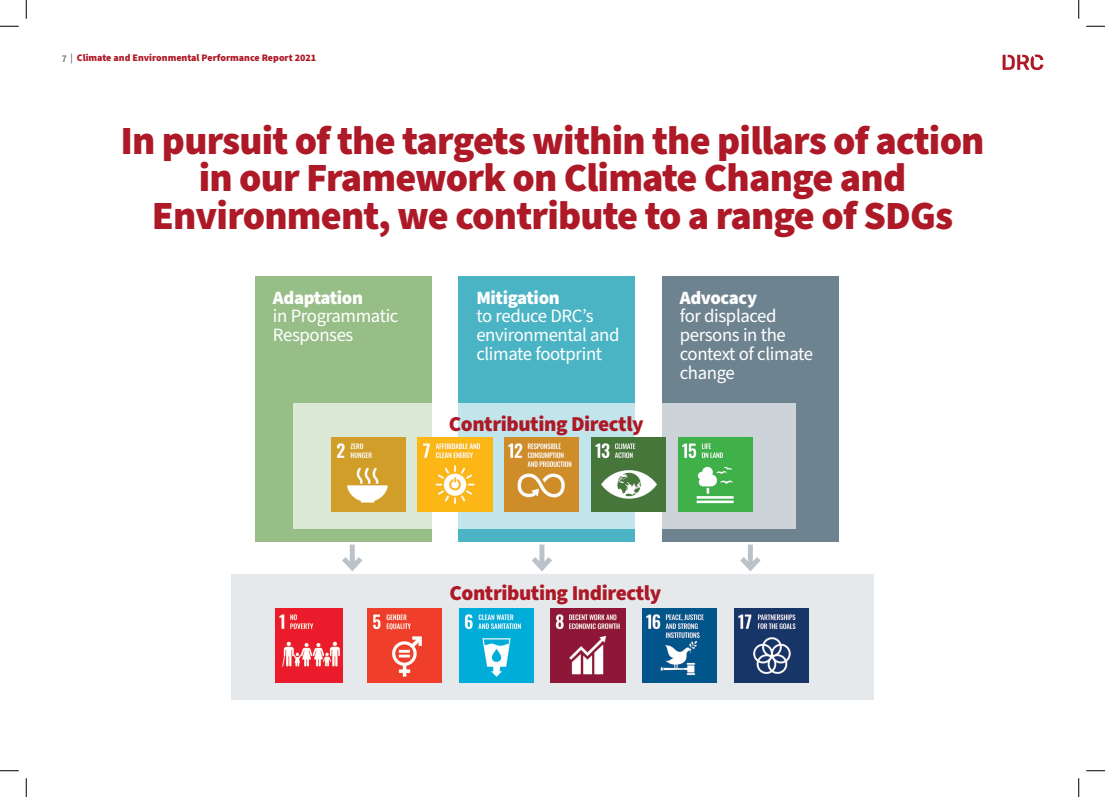
<style>
.page{position:relative;width:1105px;height:797px;background:#fff}
.page>*{position:absolute;margin:0;border:0;box-sizing:border-box;transform-origin:0 0}
.Body_copy{font:900 40px/37.5px "Source Sans Pro";letter-spacing:-.02em;color:#ad1926;text-align:center}
.Body_copy-2{font:900 21.25px "Source Sans Pro";letter-spacing:-.02em;color:#ad1926}
.Box_numbers{font:18.75px/18.8px "Source Sans Pro";letter-spacing:-.02em;color:#fff}
.Box_numbers-2{font:900 18.75px "Source Sans Pro";letter-spacing:-.02em;color:#fff}
.t1{font:900 10px "Source Sans Pro";color:#ad1926}
.s1{font-weight:400;color:#3e3e3f}
.s2{font-weight:900}
</style>
<div class="page">
<svg style="left:1002px;top:54px;width:41px;height:16px"></svg>
<div style="left:255px;top:276px;width:177px;height:266px;background:#98be88"></div>
<div style="left:459px;top:276px;width:176px;height:266px;background:#4ab4c5"></div>
<div style="left:662px;top:276px;width:177px;height:266px;background:#6e8390"></div>
<svg style="left:293px;top:403px;width:502px;height:126px;background:#d0e1dc"></svg>
<div style="left:231px;top:574px;width:643px;height:125px;background:#e6e9eb"></div>
<div style="left:350px;top:544px;width:5px;height:23px;background:#bcc2c9"></div>
<svg style="left:342px;top:551px;width:21px;height:21px"></svg>
<div style="left:539px;top:544px;width:5px;height:23px;background:#bcc2c9"></div>
<svg style="left:532px;top:551px;width:20px;height:20px"></svg>
<div style="left:748px;top:544px;width:5px;height:23px;background:#bcc2c9"></div>
<svg style="left:740px;top:557px;width:21px;height:15px"></svg>
<img style="left:331px;top:437px;width:74px;height:74px">
<img style="left:275px;top:608px;width:68px;height:74px">
<img style="left:367px;top:608px;width:74px;height:74px">
<img style="left:418px;top:437px;width:74px;height:74px">
<img style="left:459px;top:608px;width:74px;height:74px">
<img style="left:734px;top:608px;width:74px;height:74px">
<img style="left:505px;top:437px;width:74px;height:74px">
<img style="left:642px;top:608px;width:75px;height:74px">
<img style="left:592px;top:437px;width:74px;height:74px">
<img style="left:551px;top:608px;width:74px;height:74px">
<img style="left:678px;top:437px;width:75px;height:74px">
<svg style="left:0;top:25px;width:19px;height:2px"></svg>
<svg style="left:1086px;top:25px;width:19px;height:2px"></svg>
<svg style="left:0;top:770px;width:19px;height:1px"></svg>
<svg style="left:1086px;top:770px;width:19px;height:1px"></svg>
<svg style="left:25px;top:0;width:2px;height:19px"></svg>
<svg style="left:25px;top:778px;width:2px;height:19px"></svg>
<svg style="left:1078px;top:0;width:1px;height:19px"></svg>
<svg style="left:1078px;top:778px;width:1px;height:19px"></svg>
<p class="t1" style="left:62px;top:51px;width:256px"><span class="s1">7 |</span> Climate and Environmental Performance Report 2021</p>
<p class="Body_copy" style="left:120px;top:122px;width:866px">In pursuit of the targets within the pillars of action in our Framework on Climate Change and<br>Environment, we contribute to a range of SDGs</p>
<p class="Box_numbers-2" style="left:273px;top:284px;width:91px">Adaptation</p>
<p class="Box_numbers" style="left:273px;top:307px;width:127px">in Programmatic<br>Responses</p>
<p class="Box_numbers" style="left:476px;top:288px;width:145px"><span class="s2">Mitigation<br></span>to reduce DRC’s environmental and climate footprint</p>
<p class="Box_numbers" style="left:680px;top:288px;width:98px"><span class="s2">Advocacy </span>for displaced</p>
<p class="Box_numbers" style="left:680px;top:326px;width:135px">persons in the context of climate change</p>
<p class="Body_copy-2" style="left:449px;top:409px;width:196px">Contributing Directly</p>
<p class="Body_copy-2" style="left:449px;top:578px;width:213px">Contributing Indirectly</p>
</div>
